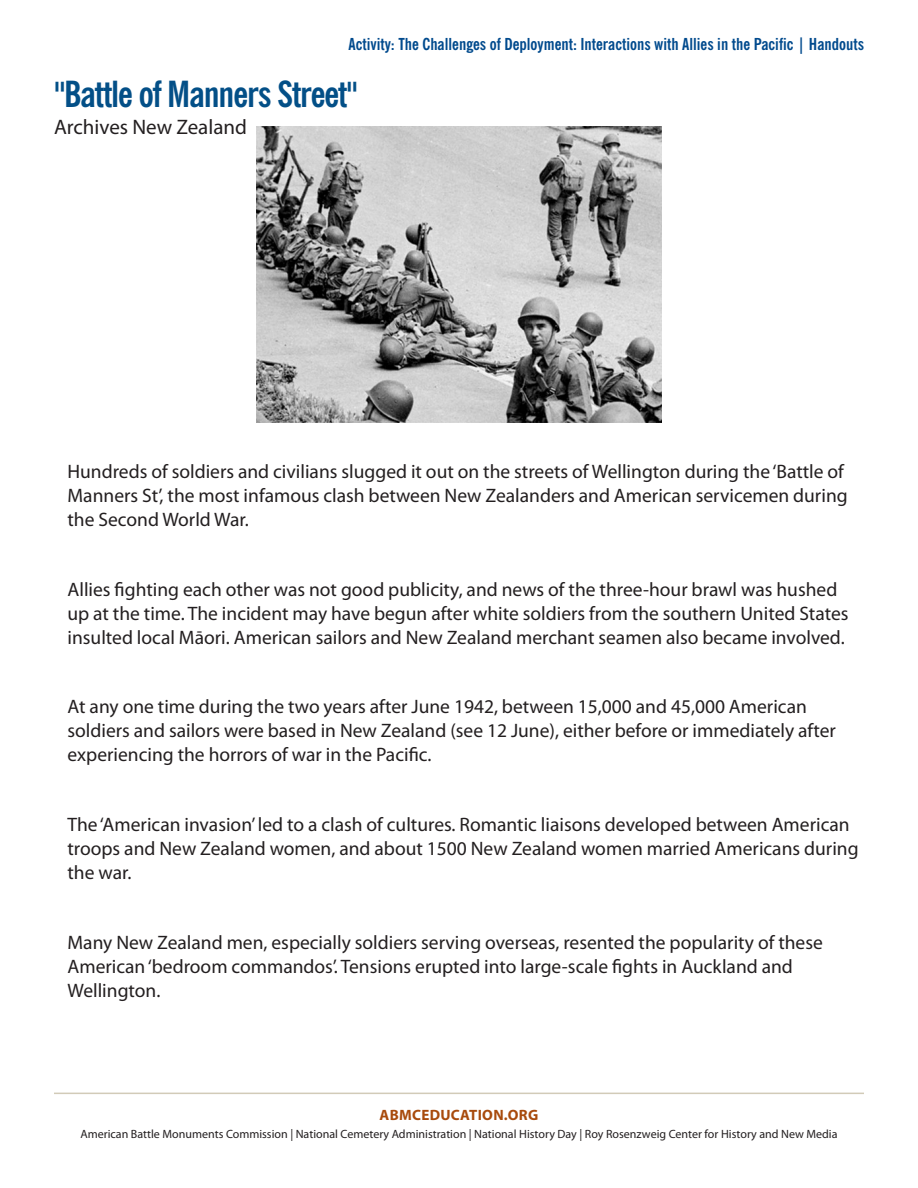
<style>
.page{position:relative;width:918px;height:1188px;background:#fff}
.page>*{position:absolute;margin:0;border:0;box-sizing:border-box;transform-origin:0 0}
.t1{font:700 condensed 36px "News Gothic BT";letter-spacing:-.03em;color:#034f87}
.t2{font:21px "Myriad Pro";color:#231f20}
.t3{font:19.5px/24px "Myriad Pro";color:#231f20}
.t4{font:700 condensed 16.5px "News Gothic BT";color:#004a8d}
.t5{font:700 15px "Myriad Pro";letter-spacing:.02em;color:#a84b0d}
.t6{font:12px "Myriad Pro";color:#231f20}
</style>
<div class="page">
<hr style="left:54px;top:1093px;width:810px;height:1px;background:#d2cbb8">
<img style="left:256px;top:126px;width:406px;height:296px">
<p class="t4" style="left:349px;top:34px;width:517px">Activity: The Challenges of Deployment: Interactions with Allies in the Pacific | Handouts</p>
<h1 class="t1" style="left:54px;top:72px;width:305px">"Battle of Manners Street"</h1>
<p class="t2" style="left:54px;top:116px;width:195px">Archives New Zealand</p>
<p class="t3" style="left:68px;top:460px;width:782px">Hundreds of soldiers and civilians slugged it out on the streets of Wellington during the ‘Battle of<br>Manners St’, the most infamous clash between New Zealanders and American servicemen during the Second World War.</p>
<p class="t3" style="left:68px;top:578px;width:783px">Allies fighting each other was not good publicity, and news of the three-hour brawl was hushed up at the time. The incident may have begun after white soldiers from the southern United States insulted local Māori. American sailors and New Zealand merchant seamen also became involved.</p>
<p class="t3" style="left:68px;top:695px;width:770px">At any one time during the two years after June 1942, between 15,000 and 45,000 American soldiers and sailors were based in New Zealand (see 12 June), either before or immediately after experiencing the horrors of war in the Pacific.</p>
<p class="t3" style="left:68px;top:813px;width:793px">The ‘American invasion’ led to a clash of cultures. Romantic liaisons developed between American troops and New Zealand women, and about 1500 New Zealand women married Americans during the war.</p>
<p class="t3" style="left:68px;top:930px;width:757px">Many New Zealand men, especially soldiers serving overseas, resented the popularity of these<br>American ‘bedroom commandos’. Tensions erupted into large-scale fights in Auckland and<br>Wellington.</p>
<p class="t5" style="left:380px;top:1106px;width:160px">ABMCEDUCATION.ORG</p>
<p class="t6" style="left:80px;top:1127px;width:759px">American Battle Monuments Commission | National Cemetery Administration | National History Day | Roy Rosenzweig Center for History and New Media</p>
</div>
